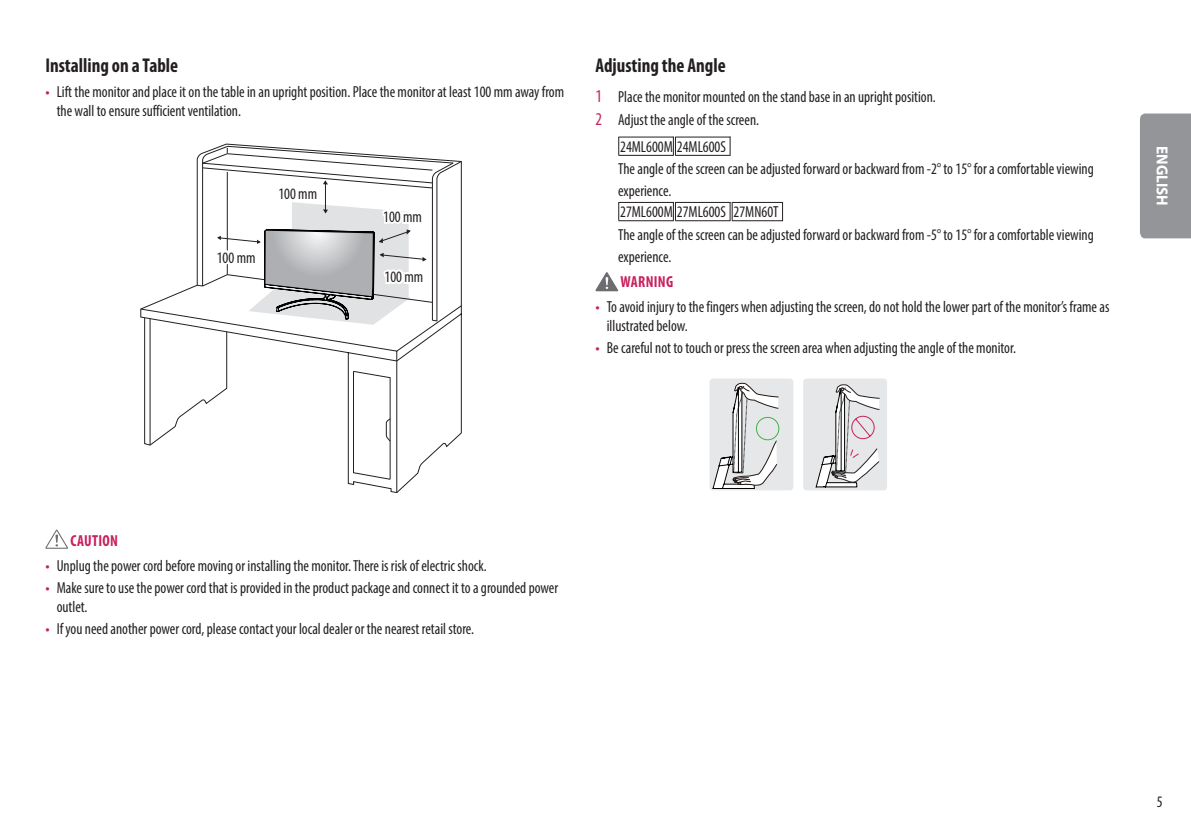
<style>
.page{position:relative;width:1191px;height:840px;background:#fff}
.page>*{position:absolute;margin:0;border:0;box-sizing:border-box;transform-origin:0 0}
.Title3{font:700 condensed 20px "Myriad Pro";color:#231f20;scale:.95 1}
.Body{font:condensed 16px/19.2px "Myriad Pro";color:#231f20;scale:.95 1}
.Warning{font:700 condensed 16px "Myriad Pro";letter-spacing:.02em;color:#c8205d;scale:.95 1}
.t1{font:700 16px "Myriad Pro";color:#fff;scale:.95 1}
.s1{font-family:"LG Smart";font-stretch:normal;color:#c8205d}
.s2{font-size:18px;color:#c8205d}
</style>
<div class="page">
<div style="left:1140px;top:113px;width:51px;height:125px;background:#939598"></div>
<svg style="left:140px;top:144px;width:321px;height:348px"></svg>
<svg style="left:150px;top:445px;width:247px;height:47px"></svg>
<svg style="left:144px;top:146px;width:309px;height:299px"></svg>
<svg style="left:45px;top:529px;width:23px;height:19px"></svg>
<hr style="left:618px;top:136px;width:55px;height:1px;background:#231f20">
<hr style="left:618px;top:155px;width:55px;height:1px;background:#231f20">
<svg style="left:618px;top:137px;width:1px;height:18px"></svg>
<hr style="left:675px;top:136px;width:55px;height:1px;background:#231f20">
<hr style="left:675px;top:155px;width:55px;height:1px;background:#231f20">
<svg style="left:673px;top:136px;width:3px;height:19px"></svg>
<svg style="left:729px;top:136px;width:1px;height:19px"></svg>
<hr style="left:618px;top:202px;width:55px;height:1px;background:#231f20">
<hr style="left:618px;top:220px;width:55px;height:1px;background:#231f20">
<svg style="left:618px;top:202px;width:1px;height:18px"></svg>
<hr style="left:675px;top:202px;width:55px;height:1px;background:#231f20">
<hr style="left:675px;top:220px;width:55px;height:1px;background:#231f20">
<svg style="left:673px;top:202px;width:3px;height:19px"></svg>
<hr style="left:732px;top:202px;width:51px;height:1px;background:#231f20">
<hr style="left:732px;top:220px;width:51px;height:1px;background:#231f20">
<svg style="left:729px;top:202px;width:3px;height:19px"></svg>
<svg style="left:782px;top:203px;width:1px;height:17px"></svg>
<svg style="left:595px;top:272px;width:23px;height:19px"></svg>
<div style="left:709px;top:378px;width:84px;height:112px;background:#e6e7e9;border-radius:3px"></div>
<div style="left:803px;top:378px;width:84px;height:112px;background:#e6e7e9;border-radius:3px"></div>
<div style="left:756px;top:417px;width:23px;height:22px;border:1px solid #3ab54a;border-radius:50%"></div>
<svg style="left:816px;top:384px;width:63px;height:104px"></svg>
<svg style="left:713px;top:383px;width:65px;height:106px"></svg>
<p class="Title3" style="left:45px;top:53px;width:141px">Installing on a Table</p>
<p class="Body" style="left:57px;top:81px;width:535px;text-indent:-11px"><span class="s1">•</span> Lift the monitor and place it on the table in an upright position. Place the monitor at least 100 mm away from the wall to ensure sufficient ventilation.</p>
<p class="Body" style="left:217px;top:247px;width:42px">100 mm</p>
<p class="Body" style="left:278px;top:184px;width:42px">100 mm</p>
<p class="Body" style="left:383px;top:206px;width:42px">100 mm</p>
<p class="Body" style="left:384px;top:267px;width:42px">100 mm</p>
<p class="Title3" style="left:595px;top:53px;width:139px">Adjusting the Angle</p>
<p class="Body" style="left:595px;top:87px;width:360px"><span class="s2">1</span> Place the monitor mounted on the stand base in an upright position.</p>
<p class="Body" style="left:595px;top:110px;width:174px"><span class="s2">2</span> Adjust the angle of the screen.</p>
<p class="Body" style="left:620px;top:137px;width:113px">24ML600M 24ML600S</p>
<p class="Body" style="left:618px;top:159px;width:502px">The angle of the screen can be adjusted forward or backward from -2° to 15° for a comfortable viewing</p>
<p class="Body" style="left:618px;top:181px;width:58px">experience.</p>
<p class="Body" style="left:620px;top:202px;width:113px">27ML600M 27ML600S</p>
<p class="Body" style="left:733px;top:202px;width:49px">27MN60T</p>
<p class="Body" style="left:618px;top:224px;width:502px">The angle of the screen can be adjusted forward or backward from -5° to 15° for a comfortable viewing</p>
<p class="Body" style="left:618px;top:246px;width:58px">experience.</p>
<p class="Warning" style="left:620px;top:271px;width:57px">WARNING</p>
<p class="Body" style="left:607px;top:297px;width:530px;text-indent:-11px"><span class="s1">•</span> To avoid injury to the fingers when adjusting the screen, do not hold the lower part of the monitor’s frame as illustrated below.</p>
<p class="Body" style="left:595px;top:338px;width:444px"><span class="s1">•</span> Be careful not to touch or press the screen area when adjusting the angle of the monitor.</p>
<p class="t1" style="left:1172px;top:146px;width:64px;rotate:90deg">ENGLISH</p>
<p class="Warning" style="left:71px;top:530px;width:51px">CAUTION</p>
<p class="Body" style="left:45px;top:555px;width:466px"><span class="s1">•</span> Unplug the power cord before moving or installing the monitor. There is risk of electric shock.</p>
<p class="Body" style="left:57px;top:577px;width:529px;text-indent:-11px"><span class="s1">•</span> Make sure to use the power cord that is provided in the product package and connect it to a grounded power outlet.</p>
<p class="Body" style="left:45px;top:618px;width:453px"><span class="s1">•</span> If you need another power cord, please contact your local dealer or the nearest retail store.</p>
<p class="Body" style="left:1156px;top:791px;width:8px">5</p>
</div>
